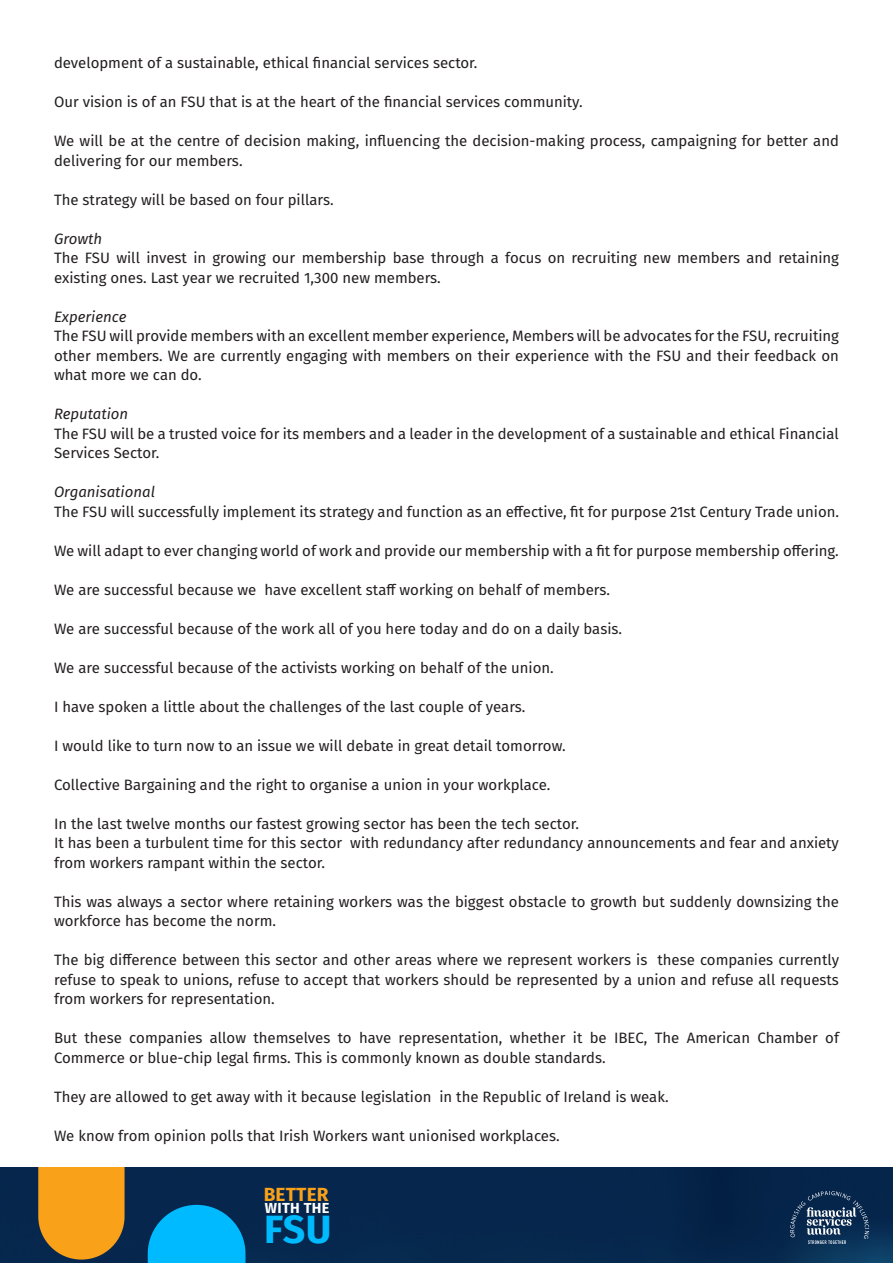
<style>
.page{position:relative;width:893px;height:1263px;background:#fff}
.page>*{position:absolute;margin:0;border:0;box-sizing:border-box;transform-origin:0 0}
.t1{font:700 39.45px "Fira Sans";color:#00baff}
.t2{font:700 19.05px "Fira Sans";letter-spacing:.01em;color:#f8a119}
.t3{font:15px/19.5px "Fira Sans";color:#231f20}
.t4{font:italic 15px "Fira Sans";color:#231f20}
.t5{font:700 14.55px "Fira Sans";letter-spacing:.02em;color:#fff}
</style>
<div class="page">
<div style="left:0;top:1167px;width:893px;height:96px;background:#06264d"></div>
<svg style="left:790px;top:1191px;width:79px;height:53px;background:#2c4869"></svg>
<svg style="left:38px;top:1167px;width:87px;height:92px;background:#df941e"></svg>
<svg style="left:148px;top:1205px;width:97px;height:58px;background:#01a0df"></svg>
<p class="t3" style="left:54px;top:53px;width:425px">development of a sustainable, ethical financial services sector.</p>
<p class="t3" style="left:54px;top:92px;width:530px">Our vision is of an FSU that is at the heart of the financial services community.</p>
<p class="t3" style="left:54px;top:131px;width:786px">We will be at the centre of decision making, influencing the decision-making process, campaigning for better and delivering for our members.</p>
<p class="t3" style="left:54px;top:189px;width:281px">The strategy will be based on four pillars.</p>
<p class="t4" style="left:54px;top:227px;width:50px">Growth</p>
<p class="t3" style="left:54px;top:248px;width:786px">The FSU will invest in growing our membership base through a focus on recruiting new members and retaining existing ones. Last year we recruited 1,300 new members.</p>
<p class="t4" style="left:54px;top:305px;width:74px">Experience</p>
<p class="t3" style="left:54px;top:326px;width:786px;text-align:justify">The FSU will provide members with an excellent member experience, Members will be advocates for the FSU, recruiting other members. We are currently engaging with members on their experience with the FSU and their feedback on what more we can do.</p>
<p class="t4" style="left:54px;top:403px;width:76px">Reputation</p>
<p class="t3" style="left:54px;top:423px;width:786px">The FSU will be a trusted voice for its members and a leader in the development of a sustainable and ethical Financial<br>Services Sector.</p>
<p class="t4" style="left:54px;top:481px;width:103px">Organisational</p>
<p class="t3" style="left:54px;top:501px;width:787px">The FSU will successfully implement its strategy and function as an effective, fit for purpose 21st Century Trade union.</p>
<p class="t3" style="left:54px;top:540px;width:786px">We will adapt to ever changing world of work and provide our membership with a fit for purpose membership offering.</p>
<p class="t3" style="left:54px;top:579px;width:557px">We are successful because we have excellent staff working on behalf of members.</p>
<p class="t3" style="left:54px;top:618px;width:570px">We are successful because of the work all of you here today and do on a daily basis.</p>
<p class="t3" style="left:54px;top:657px;width:501px">We are successful because of the activists working on behalf of the union.</p>
<p class="t3" style="left:54px;top:696px;width:473px">I have spoken a little about the challenges of the last couple of years.</p>
<p class="t3" style="left:54px;top:735px;width:513px">I would like to turn now to an issue we will debate in great detail tomorrow.</p>
<p class="t3" style="left:54px;top:774px;width:498px">Collective Bargaining and the right to organise a union in your workplace.</p>
<p class="t3" style="left:54px;top:813px;width:526px">In the last twelve months our fastest growing sector has been the tech sector.</p>
<p class="t3" style="left:54px;top:833px;width:786px">It has been a turbulent time for this sector with redundancy after redundancy announcements and fear and anxiety from workers rampant within the sector.</p>
<p class="t3" style="left:54px;top:891px;width:786px">This was always a sector where retaining workers was the biggest obstacle to growth but suddenly downsizing the workforce has become the norm.</p>
<p class="t3" style="left:54px;top:950px;width:786px;text-align:justify">The big difference between this sector and other areas where we represent workers is these companies currently refuse to speak to unions, refuse to accept that workers should be represented by a union and refuse all requests from workers for representation.</p>
<p class="t3" style="left:54px;top:1028px;width:786px">But these companies allow themselves to have representation, whether it be IBEC, The American Chamber of<br>Commerce or blue-chip legal firms. This is commonly known as double standards.</p>
<p class="t3" style="left:54px;top:1086px;width:616px">They are allowed to get away with it because legislation in the Republic of Ireland is weak.</p>
<p class="t3" style="left:54px;top:1125px;width:507px">We know from opinion polls that Irish Workers want unionised workplaces.</p>
<p class="t2" style="left:264px;top:1178px;width:66px">BETTER</p>
<p class="t1" style="left:264px;top:1196px;width:69px">FSU</p>
<p class="t5" style="left:265px;top:1196px;width:66px">WITH THE</p>
</div>
